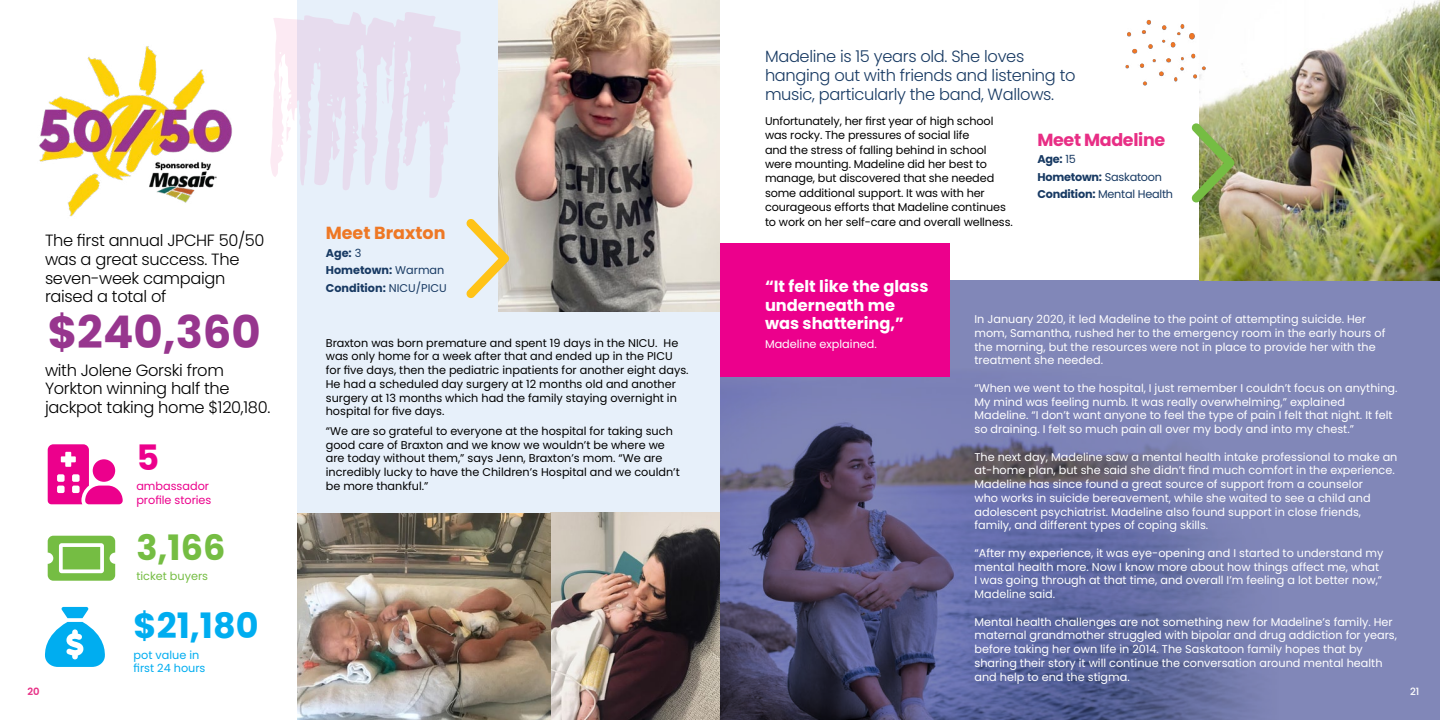
<style>
.page{position:relative;width:1440px;height:720px;background:#fff}
.page>*{position:absolute;margin:0;border:0;box-sizing:border-box;transform-origin:0 0}
.t1{font:93.75px "Font Awesome 6 Pro";color:#75bd43}
.t2{font:93.75px "Font Awesome 6 Pro";color:#ffc317}
.t3{font:60px "Font Awesome 6 Pro Solid";color:#ec008c}
.t4{font:60px "Font Awesome 6 Pro Solid";color:#00adf0}
.t5{font:700 45px "Poppins";color:#97368e}
.t6{font:700 35px "Poppins";color:#00adf0}
.t7{font:700 35px "Poppins";color:#75bd43}
.t8{font:700 35px "Poppins";color:#ec008c}
.t9{font:700 17.5px "Poppins";letter-spacing:-.02em;color:#e82e85}
.t10{font:700 17.5px "Poppins";color:#ee7825}
.t11{font:300 16.25px/18.8px "Poppins";letter-spacing:-.02em;color:#000}
.t12{font:300 16.25px/18.8px "Poppins";letter-spacing:-.02em;color:#183a63}
.t13{font:700 16.25px/18.8px "Poppins";color:#fff}
.t14{font:11.25px/13.8px "Poppins";color:#fff}
.t15{font:11.25px/13.8px "Poppins";color:#000}
.t16{font:700 11.25px/17.5px "Poppins";letter-spacing:-.02em;color:#183a63}
.t17{font:700 11.25px/17.5px "Poppins";color:#183a63}
.t18{font:11.25px "Poppins";color:#ec008c}
.t19{font:11.25px "Poppins";color:#00adf0}
.t20{font:11.25px "Poppins";color:#75bd43}
.t21{font:600 10px "Poppins";color:#e82e85}
.t22{font:500 10px "Poppins";color:#fff}
.s1{font-weight:400}
</style>
<div class="page">
<div style="left:297px;top:0;width:423px;height:720px;background:#e7f0fa"></div>
<img style="left:498px;top:0;width:222px;height:311px">
<img style="left:39px;top:46px;width:193px;height:171px">
<img style="left:720px;top:280px;width:720px;height:440px">
<img style="left:1200px;top:0;width:240px;height:280px">
<div style="left:720px;top:243px;width:230px;height:134px;background:#ec008c"></div>
<img style="left:551px;top:512px;width:169px;height:208px">
<img style="left:297px;top:514px;width:253px;height:206px">
<svg style="left:1126px;top:19px;width:80px;height:66px"></svg>
<svg style="left:270px;top:12px;width:191px;height:186px"></svg>
<svg style="left:1199px;top:123px;width:35px;height:80px;background:#959864"></svg>
<svg style="left:498px;top:218px;width:11px;height:80px"></svg>
<h3 class="t11" style="left:45px;top:231px;width:221px">The first annual JPCHF 50/50 was a great success. The seven-week campaign raised a total of</h3>
<h3 class="t5" style="left:48px;top:306px;width:215px">$240,360</h3>
<h3 class="t11" style="left:45px;top:361px;width:227px">with Jolene Gorski from<br>Yorkton winning half the jackpot taking home $120,180.</h3>
<h2 class="t3" style="left:48px;top:444px;width:77px">□▲▼●◆▲</h2>
<h3 class="t8" style="left:136px;top:437px;width:24px">5</h3>
<p class="t18" style="left:136px;top:480px;width:74px">ambassador</p>
<p class="t18" style="left:136px;top:493px;width:77px">profile stories</p>
<h3 class="t7" style="left:136px;top:527px;width:90px">3,166</h3>
<p class="t20" style="left:48px;top:569px;width:162px">▼▼ ticket buyers</p>
<h3 class="t6" style="left:134px;top:606px;width:126px">$21,180</h3>
<p class="t19" style="left:134px;top:648px;width:67px">pot value in</p>
<h2 class="t4" style="left:45px;top:607px;width:64px">▲□●●</h2>
<p class="t19" style="left:134px;top:662px;width:73px">first 24 hours</p>
<h3 class="t10" style="left:326px;top:223px;width:121px">Meet Braxton</h3>
<p class="t17" style="left:326px;top:244px;width:122px">Age: <span class="s1">3<br></span>Hometown: <span class="s1">Warman<br></span>Condition: <span class="s1">NICU/PICU</span></p>
<h1 class="t2" style="left:453px;top:206px;width:60px">❖□■▼</h1>
<p class="t15" style="left:326px;top:336px;width:364px">Braxton was born premature and spent 19 days in the NICU. He was only home for a week after that and ended up in the PICU for five days, then the pediatric inpatients for another eight days.<br>He had a scheduled day surgery at 12 months old and another surgery at 13 months which had the family staying overnight in hospital for five days.</p>
<p class="t15" style="left:326px;top:424px;width:356px">“We are so grateful to everyone at the hospital for taking such good care of Braxton and we know we wouldn’t be where we are today without them,” says Jenn, Braxton’s mom. “We are incredibly lucky to have the Children’s Hospital and we couldn’t be more thankful.”</p>
<h3 class="t12" style="left:765px;top:47px;width:312px">Madeline is 15 years old. She loves hanging out with friends and listening to music, particularly the band, Wallows.</h3>
<p class="t15" style="left:765px;top:114px;width:249px;line-height:14.4px">Unfortunately, her first year of high school was rocky. The pressures of social life<br>and the stress of falling behind in school were mounting. Madeline did her best to manage, but discovered that she needed some additional support. It was with her courageous efforts that Madeline continues to work on her self-care and overall wellness.</p>
<h3 class="t9" style="left:1037px;top:129px;width:129px">Meet Madeline</h3>
<p class="t16" style="left:1037px;top:150px;width:137px">Age: <span class="s1">15<br></span>Hometown: <span class="s1">Saskatoon<br></span>Condition: <span class="s1">Mental Health</span></p>
<h1 class="t1" style="left:1179px;top:111px;width:60px">❖□■▼</h1>
<h3 class="t13" style="left:765px;top:277px;width:165px">“It felt like the glass underneath me was shattering,”</h3>
<p class="t14" style="left:765px;top:337px;width:113px">Madeline explained.</p>
<p class="t14" style="left:974px;top:312px;width:412px">In January 2020, it led Madeline to the point of attempting suicide. Her mom, Samantha, rushed her to the emergency room in the early hours of the morning, but the resources were not in place to provide her with the treatment she needed.</p>
<p class="t14" style="left:974px;top:381px;width:425px">“When we went to the hospital, I just remember I couldn’t focus on anything.<br>My mind was feeling numb. It was really overwhelming,” explained Madeline. “I don’t want anyone to feel the type of pain I felt that night. It felt so draining. I felt so much pain all over my body and into my chest.”</p>
<p class="t14" style="left:974px;top:450px;width:425px">The next day, Madeline saw a mental health intake professional to make an at-home plan, but she said she didn’t find much comfort in the experience.<br>Madeline has since found a great source of support from a counselor<br>who works in suicide bereavement, while she waited to see a child and adolescent psychiatrist. Madeline also found support in close friends, family, and different types of coping skills.</p>
<p class="t14" style="left:974px;top:546px;width:410px">“After my experience, it was eye-opening and I started to understand my mental health more. Now I know more about how things affect me, what I was going through at that time, and overall I’m feeling a lot better now,” Madeline said.</p>
<p class="t14" style="left:974px;top:615px;width:424px">Mental health challenges are not something new for Madeline’s family. Her maternal grandmother struggled with bipolar and drug addiction for years, before taking her own life in 2014. The Saskatoon family hopes that by sharing their story it will continue the conversation around mental health and help to end the stigma.</p>
<p class="t21" style="left:28px;top:685px;width:14px">20</p>
<p class="t22" style="left:1410px;top:685px;width:11px">21</p>
</div>
